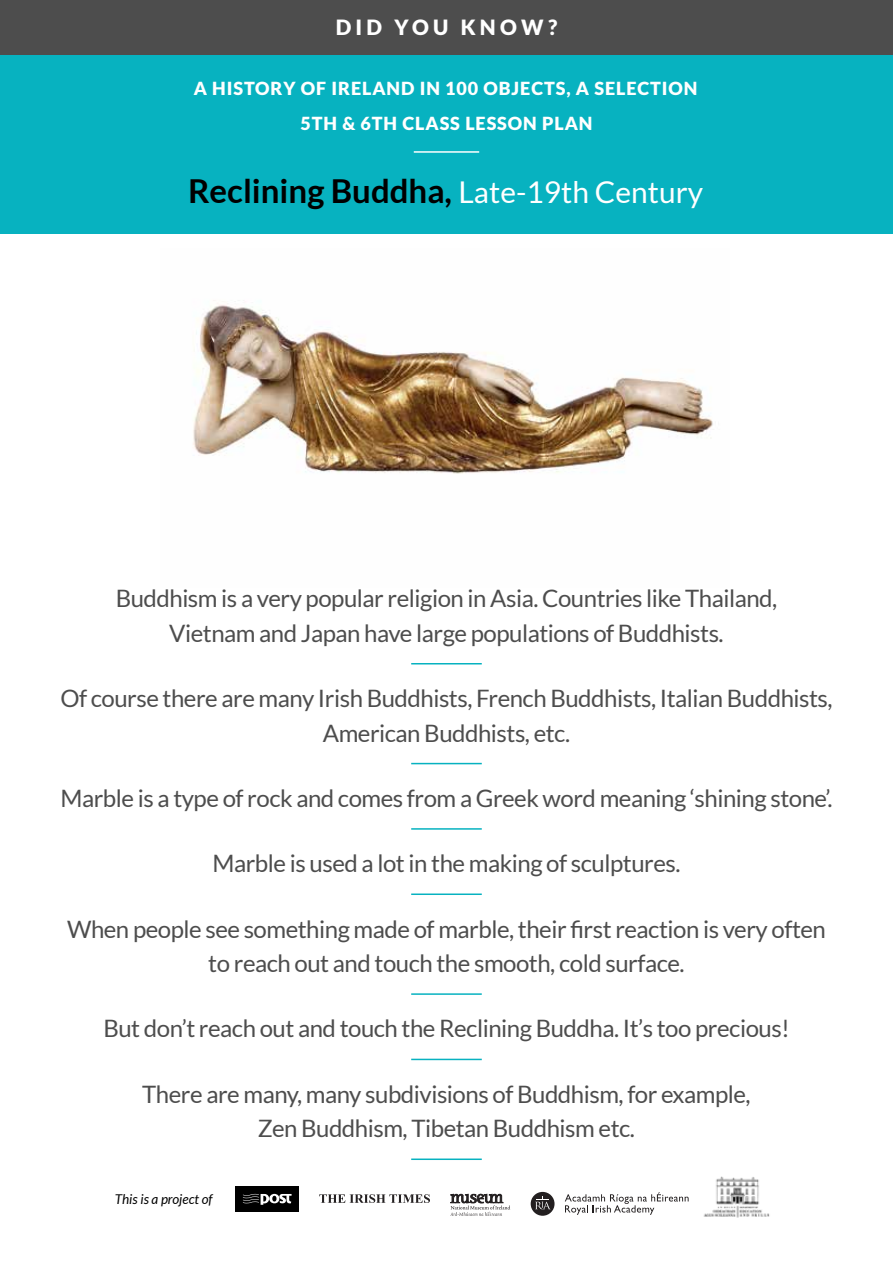
<style>
.page{position:relative;width:893px;height:1263px;background:#fff}
.page>*{position:absolute;margin:0;border:0;box-sizing:border-box;transform-origin:0 0}
.t1{font:700 33px "Lato";color:#000}
.t2{font:24px/34.5px "Lato";letter-spacing:-.02em;color:#4d4d4d;text-align:center}
.t3{font:900 21px "Lato";letter-spacing:.2em;color:#fff}
.t4{font:900 18px "Lato";letter-spacing:.05em;color:#fff}
.t5{font:italic 13.5px "Lato";color:#000}
.s1{font-weight:400;font-size:30px;color:#fff}
</style>
<div class="page">
<div style="left:236px;top:1187px;width:63px;height:25px;background:#000"></div>
<svg style="left:243px;top:1194px;width:49px;height:11px"></svg>
<img style="left:703px;top:1176px;width:67px;height:42px">
<svg style="left:450px;top:1194px;width:60px;height:22px"></svg>
<svg style="left:319px;top:1194px;width:111px;height:9px"></svg>
<div style="left:531px;top:1192px;width:23px;height:24px;background:#231f20;border-radius:50%"></div>
<svg style="left:535px;top:1196px;width:15px;height:13px"></svg>
<svg style="left:565px;top:1192px;width:124px;height:23px"></svg>
<hr style="left:411px;top:663px;width:71px;height:1px;background:#07b2c0">
<hr style="left:411px;top:763px;width:71px;height:1px;background:#07b2c0">
<hr style="left:411px;top:828px;width:71px;height:2px;background:#07b2c0">
<hr style="left:411px;top:893px;width:71px;height:2px;background:#07b2c0">
<hr style="left:411px;top:993px;width:71px;height:2px;background:#07b2c0">
<hr style="left:411px;top:1059px;width:71px;height:1px;background:#07b2c0">
<hr style="left:411px;top:1158px;width:71px;height:2px;background:#07b2c0">
<div style="left:0;top:44px;width:893px;height:190px;background:#07b2c0"></div>
<hr style="left:414px;top:151px;width:65px;height:2px;background:#fff">
<div style="left:0;top:0;width:893px;height:54px;background:#4d4d4d"></div>
<img style="left:193px;top:300px;width:520px;height:174px">
<p class="t3" style="left:336px;top:15px;width:223px">DID YOU KNOW?</p>
<p class="t4" style="left:194px;top:78px;width:505px">A HISTORY OF IRELAND IN 100 OBJECTS, A SELECTION</p>
<p class="t4" style="left:300px;top:113px;width:294px">5TH &amp; 6TH CLASS LESSON PLAN</p>
<h1 class="t1" style="left:188px;top:172px;width:517px">Reclining Buddha, <span class="s1">Late-19th Century</span></h1>
<p class="t2" style="left:116px;top:581px;width:663px">Buddhism is a very popular religion in Asia. Countries like Thailand,<br>Vietnam and Japan have large populations of Buddhists.</p>
<p class="t2" style="left:60px;top:681px;width:774px">Of course there are many Irish Buddhists, French Buddhists, Italian Buddhists,<br>American Buddhists, etc.</p>
<p class="t2" style="left:60px;top:781px;width:774px">Marble is a type of rock and comes from a Greek word meaning ‘shining stone’.</p>
<p class="t2" style="left:212px;top:846px;width:470px">Marble is used a lot in the making of sculptures.</p>
<p class="t2" style="left:67px;top:911px;width:760px">When people see something made of marble, their first reaction is very often to reach out and touch the smooth, cold surface.</p>
<p class="t2" style="left:103px;top:1011px;width:688px">But don’t reach out and touch the Reclining Buddha. It’s too precious!</p>
<p class="t2" style="left:142px;top:1076px;width:610px">There are many, many subdivisions of Buddhism, for example,<br>Zen Buddhism, Tibetan Buddhism etc.</p>
<p class="t5" style="left:115px;top:1191px;width:99px">This is a project of</p>
</div>
